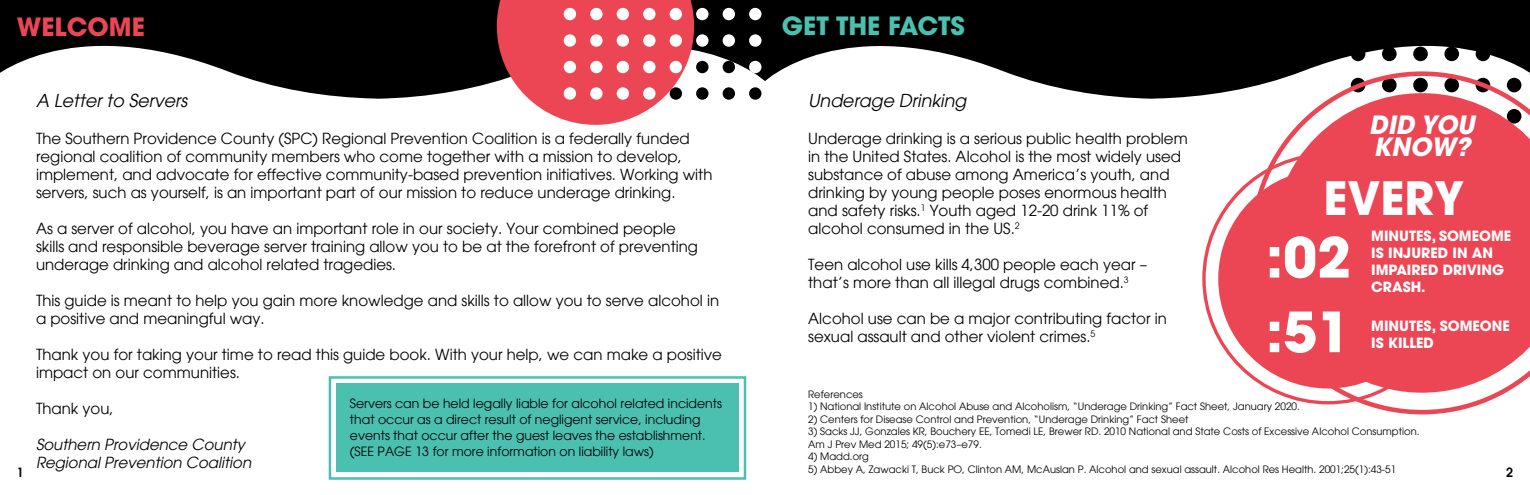
<style>
.page{position:relative;width:1530px;height:495px;background:#fff}
.page>*{position:absolute;margin:0;border:0;box-sizing:border-box;transform-origin:0 0}
.t1{font:700 55px/74.6px "Avant Garde";color:#fff}
.t2{font:700 45.62px "Avant Garde";color:#fff}
.t3{font:700 25px "Avant Garde";color:#4bc0b1}
.t4{font:italic 700 25px/22.5px "Avant Garde";color:#fff}
.t5{font:700 25px "Avant Garde";color:#ec4655}
.t6{font:italic 17.5px "Avant Garde";color:#000}
.t7{font:15px/18px "Avant Garde";color:#000}
.t8{font:italic 15px/18px "Avant Garde";color:#000}
.t9{font:700 14px/16.9px "Avant Garde";color:#fff}
.t10{font:12.5px/16.2px "Avant Garde";color:#000}
.t11{font:600 12.5px "Avant Garde";color:#000}
.t12{font:10px/12.5px "Avant Garde";color:#000}
</style>
<div class="page">
<div style="left:1218px;top:169px;width:220px;height:220px;background:#ec4655;border-radius:50%"></div>
<svg style="left:1250px;top:160px;width:255px;height:254px"></svg>
<svg style="left:1272px;top:99px;width:258px;height:294px;fill:#ec4655"></svg>
<svg style="left:766px;top:0;width:764px;height:99px;fill:#000"></svg>
<svg style="left:0;top:0;width:766px;height:99px;fill:#000"></svg>
<svg style="left:497px;top:0;width:197px;height:125px"></svg>
<div style="left:336px;top:384px;width:403px;height:88px;background:#4bc0b1"></div>
<div style="left:749px;top:8px;width:13px;height:12px;background:#fff;border-radius:50%"></div>
<div style="left:749px;top:34px;width:13px;height:13px;background:#fff;border-radius:50%"></div>
<div style="left:749px;top:61px;width:13px;height:12px;background:#fff;border-radius:50%"></div>
<div style="left:749px;top:87px;width:13px;height:13px;background:#000;border-radius:50%"></div>
<div style="left:723px;top:8px;width:12px;height:12px;background:#fff;border-radius:50%"></div>
<div style="left:723px;top:34px;width:12px;height:13px;background:#fff;border-radius:50%"></div>
<div style="left:723px;top:61px;width:12px;height:12px;background:#000;border-radius:50%"></div>
<div style="left:723px;top:87px;width:12px;height:13px;background:#000;border-radius:50%"></div>
<div style="left:696px;top:8px;width:13px;height:12px;background:#fff;border-radius:50%"></div>
<div style="left:696px;top:34px;width:13px;height:13px;background:#fff;border-radius:50%"></div>
<div style="left:696px;top:61px;width:13px;height:12px;background:#000;border-radius:50%"></div>
<div style="left:696px;top:87px;width:13px;height:13px;background:#000;border-radius:50%"></div>
<div style="left:670px;top:8px;width:12px;height:12px;background:#fff;border-radius:50%"></div>
<div style="left:670px;top:34px;width:12px;height:13px;background:#fff;border-radius:50%"></div>
<div style="left:670px;top:61px;width:12px;height:12px;background:#fff;border-radius:50%"></div>
<div style="left:670px;top:87px;width:12px;height:13px;background:#000;border-radius:50%"></div>
<div style="left:643px;top:8px;width:13px;height:12px;background:#fff;border-radius:50%"></div>
<div style="left:643px;top:34px;width:13px;height:13px;background:#fff;border-radius:50%"></div>
<div style="left:643px;top:61px;width:13px;height:12px;background:#fff;border-radius:50%"></div>
<div style="left:643px;top:87px;width:13px;height:13px;background:#fff;border-radius:50%"></div>
<div style="left:617px;top:8px;width:12px;height:12px;background:#fff;border-radius:50%"></div>
<div style="left:617px;top:34px;width:12px;height:13px;background:#fff;border-radius:50%"></div>
<div style="left:617px;top:61px;width:12px;height:12px;background:#fff;border-radius:50%"></div>
<div style="left:617px;top:87px;width:12px;height:13px;background:#fff;border-radius:50%"></div>
<div style="left:590px;top:8px;width:13px;height:12px;background:#fff;border-radius:50%"></div>
<div style="left:590px;top:34px;width:13px;height:13px;background:#fff;border-radius:50%"></div>
<div style="left:590px;top:61px;width:13px;height:12px;background:#fff;border-radius:50%"></div>
<div style="left:590px;top:87px;width:13px;height:13px;background:#fff;border-radius:50%"></div>
<div style="left:564px;top:8px;width:12px;height:12px;background:#fff;border-radius:50%"></div>
<div style="left:564px;top:34px;width:12px;height:13px;background:#fff;border-radius:50%"></div>
<div style="left:564px;top:61px;width:12px;height:12px;background:#fff;border-radius:50%"></div>
<div style="left:564px;top:87px;width:12px;height:13px;background:#fff;border-radius:50%"></div>
<div style="left:329px;top:376px;width:417px;height:104px;border:2px solid #4bc0b1"></div>
<h3 class="t5" style="left:17px;top:11px;width:130px">WELCOME</h3>
<p class="t6" style="left:36px;top:90px;width:153px">A Letter to Servers</p>
<h3 class="t3" style="left:782px;top:10px;width:185px">GET THE FACTS</h3>
<p class="t6" style="left:808px;top:90px;width:159px">Underage Drinking</p>
<h3 class="t4" style="left:1369px;top:113px;width:107px">DID YOU<br>KNOW?</h3>
<p class="t7" style="left:36px;top:129px;width:678px">The Southern Providence County (SPC) Regional Prevention Coalition is a federally funded regional coalition of community members who come together with a mission to develop, implement, and advocate for effective community-based prevention initiatives. Working with servers, such as yourself, is an important part of our mission to reduce underage drinking.</p>
<p class="t7" style="left:36px;top:219px;width:664px">As a server of alcohol, you have an important role in our society. Your combined people skills and responsible beverage server training allow you to be at the forefront of preventing underage drinking and alcohol related tragedies.</p>
<p class="t7" style="left:36px;top:291px;width:685px">This guide is meant to help you gain more knowledge and skills to allow you to serve alcohol in a positive and meaningful way.</p>
<p class="t7" style="left:36px;top:345px;width:687px">Thank you for taking your time to read this guide book. With your help, we can make a positive impact on our communities.</p>
<p class="t7" style="left:36px;top:399px;width:79px">Thank you,</p>
<p class="t8" style="left:36px;top:435px;width:217px">Southern Providence County<br>Regional Prevention Coalition</p>
<p class="t7" style="left:808px;top:129px;width:381px">Underage drinking is a serious public health problem in the United States. Alcohol is the most widely used substance of abuse among America’s youth, and drinking by young people poses enormous health and safety risks.<sup>1</sup> Youth aged 12-20 drink 11% of alcohol consumed in the US.<sup>2</sup></p>
<p class="t7" style="left:808px;top:255px;width:341px">Teen alcohol use kills 4,300 people each year – that’s more than all illegal drugs combined.<sup>3</sup></p>
<p class="t7" style="left:808px;top:309px;width:360px">Alcohol use can be a major contributing factor in sexual assault and other violent crimes.<sup>5</sup></p>
<h2 class="t2" style="left:1323px;top:169px;width:142px">EVERY</h2>
<h1 class="t1" style="left:1266px;top:220px;width:87px">:02 :51</h1>
<p class="t9" style="left:1371px;top:228px;width:142px">MINUTES, SOMEOME<br>IS INJURED IN AN<br>IMPAIRED DRIVING<br>CRASH.</p>
<p class="t9" style="left:1371px;top:317px;width:140px">MINUTES, SOMEONE<br>IS KILLED</p>
<p class="t12" style="left:808px;top:388px;width:56px">References</p>
<p class="t12" style="left:808px;top:400px;width:493px">1) National Institute on Alcohol Abuse and Alcoholism, “Underage Drinking” Fact Sheet, January 2020.</p>
<p class="t12" style="left:808px;top:413px;width:382px">2) Centers for Disease Control and Prevention, “Underage Drinking” Fact Sheet</p>
<p class="t12" style="left:808px;top:425px;width:613px">3) Sacks JJ, Gonzales KR, Bouchery EE, Tomedi LE, Brewer RD. 2010 National and State Costs of Excessive Alcohol Consumption.<br>Am J Prev Med 2015; 49(5):e73–e79.</p>
<p class="t12" style="left:808px;top:450px;width:62px">4) Madd.org</p>
<p class="t12" style="left:808px;top:463px;width:590px">5) Abbey A, Zawacki T, Buck PO, Clinton AM, McAuslan P. Alcohol and sexual assault. Alcohol Res Health. 2001;25(1):43-51</p>
<p class="t10" style="left:350px;top:395px;width:374px">Servers can be held legally liable for alcohol related incidents that occur as a direct result of negligent service, including events that occur after the guest leaves the establishment. (SEE PAGE 13 for more information on liability laws)</p>
<p class="t11" style="left:17px;top:464px;width:8px">1</p>
<p class="t11" style="left:1506px;top:464px;width:8px">2</p>
</div>
